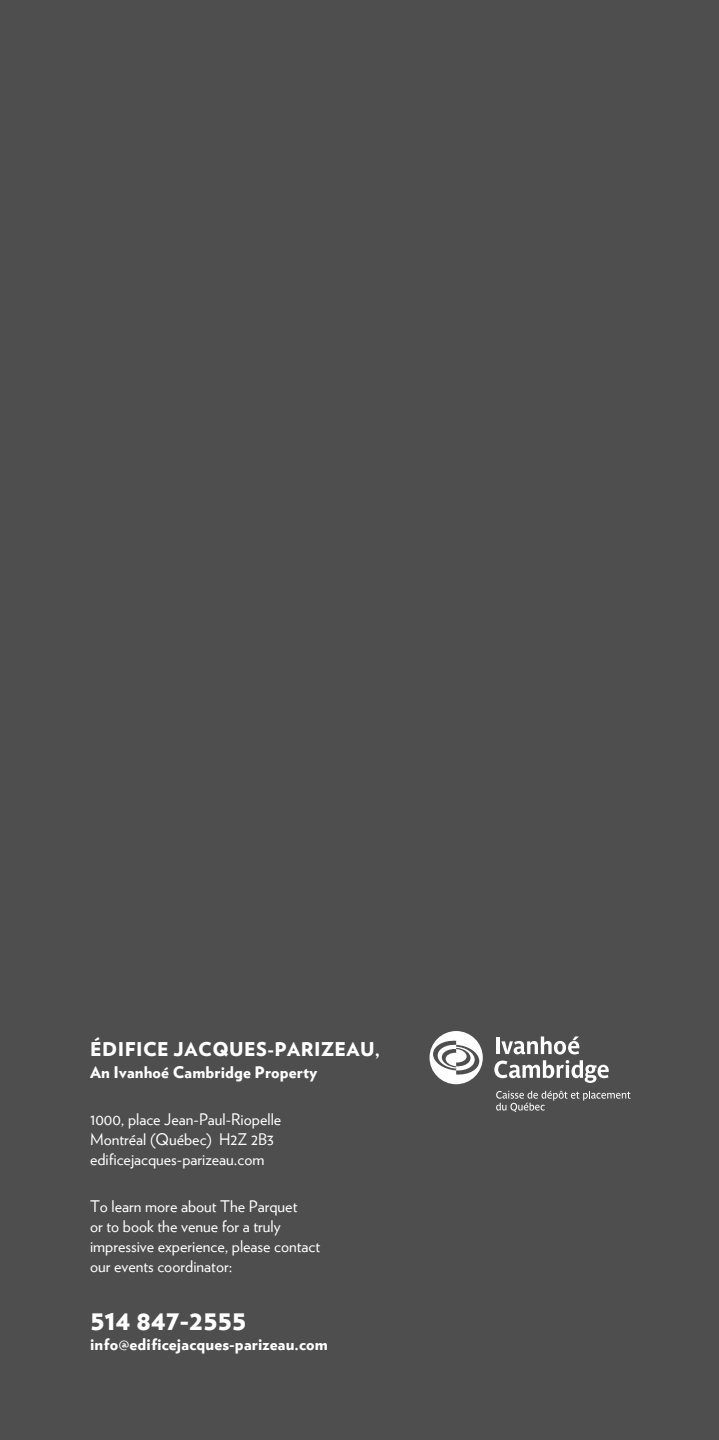
<style>
.page{position:relative;width:719px;height:1440px;background:#fff}
.page>*{position:absolute;margin:0;border:0;box-sizing:border-box;transform-origin:0 0}
.t1{font:900 28px "Verlag";color:#fff}
.t2{font:900 19px "Verlag";letter-spacing:.025em;color:#fff}
.t3{font:16px/20px "Verlag";color:#fff}
.t4{font:900 16px "Verlag";letter-spacing:.01em;color:#fff}
</style>
<div class="page">
<div style="left:0;top:0;width:718px;height:1440px;background:#4e4e4e"></div>
<svg style="left:429px;top:1031px;width:53px;height:53px"></svg>
<svg style="left:494px;top:1036px;width:114px;height:47px"></svg>
<svg style="left:496px;top:1091px;width:134px;height:21px"></svg>
<p class="t2" style="left:90px;top:1033px;width:291px">Édifice Jacques-Parizeau,</p>
<p class="t4" style="left:90px;top:1059px;width:229px">An Ivanhoé Cambridge Property</p>
<p class="t3" style="left:90px;top:1108px;width:193px">1000, place Jean-Paul-Riopelle<br>Montréal (Québec) H2Z 2B3 edificejacques-parizeau.com</p>
<p class="t3" style="left:90px;top:1195px;width:231px">To learn more about The Parquet<br>or to book the venue for a truly impressive experience, please contact our events coordinator:</p>
<h1 class="t1" style="left:90px;top:1297px;width:157px">514 847-2555</h1>
<p class="t4" style="left:90px;top:1331px;width:239px">info@edificejacques-parizeau.com</p>
</div>
